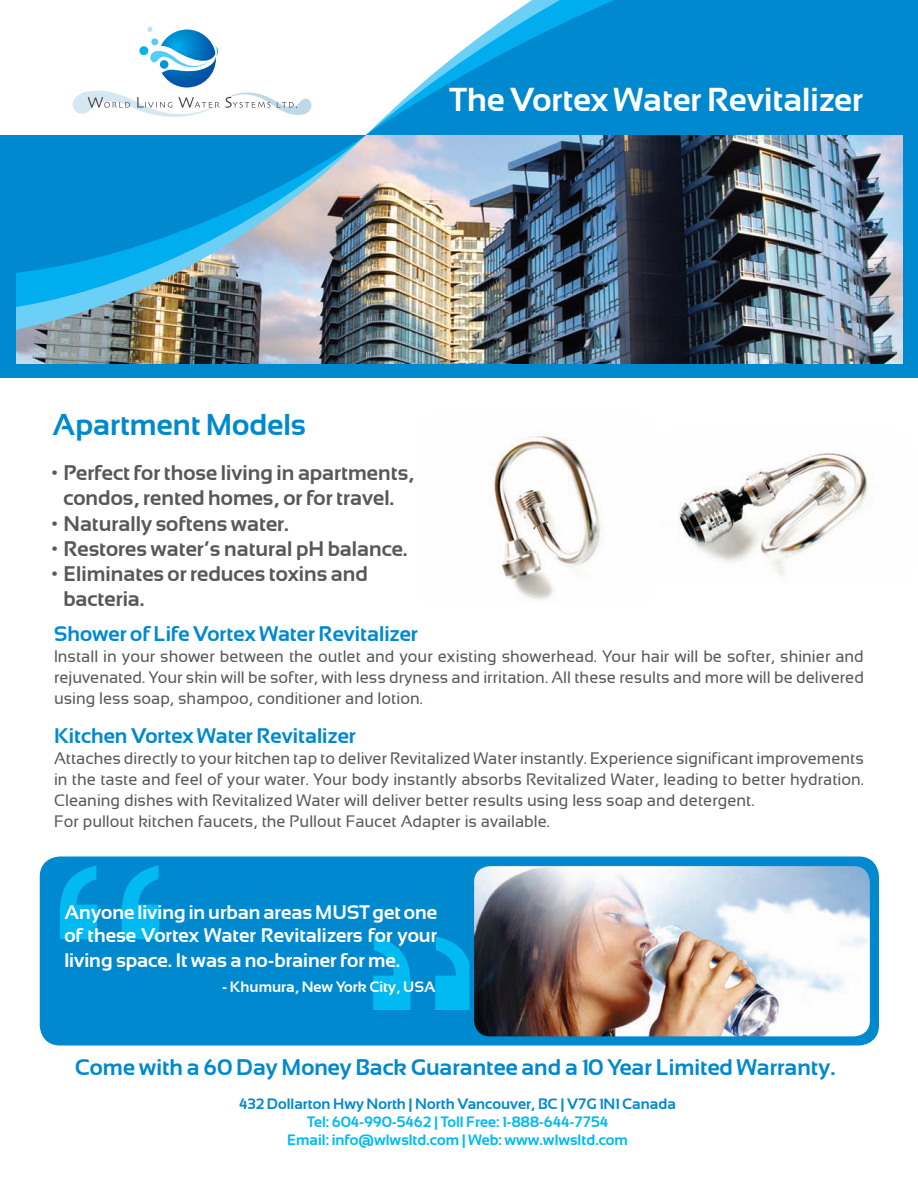
<style>
.page{position:relative;width:918px;height:1188px;background:#fff}
.page>*{position:absolute;margin:0;border:0;box-sizing:border-box;transform-origin:0 0}
.t1{font:700 33px "Sansation";color:#fff}
.t2{font:700 30px "Sansation";color:#0089cf}
.t3{font:700 22.5px "Sansation";color:#0089cf}
.t4{font:700 21px/25.2px "Sansation";color:#57585a;text-align:center}
.t5{font:700 21px "Sansation";color:#0089cf}
.t6{font:700 19.5px/23.4px "Sansation";color:#fff}
.t7{font:16.5px/21px "Sansation";color:#57585a;text-align:justify}
.t8{font:700 15px "Sansation";color:#00baf1}
.t9{font:700 15px "Sansation";color:#0089cf}
.t10{font:700 15px "Sansation";color:#fff}
</style>
<div class="page">
<img style="left:16px;top:135px;width:888px;height:229px">
<div style="left:42px;top:859px;width:835px;height:184px;background:#0089cf;border-radius:18px"></div>
<div style="left:40px;top:856px;width:839px;height:190px;border:4px solid #0089cf;border-radius:18px"></div>
<svg style="left:73px;top:27px;width:238px;height:90px"></svg>
<div style="left:139px;top:46px;width:9px;height:9px;background:#00b3ef;border-radius:50%"></div>
<svg style="left:60px;top:866px;width:99px;height:73px"></svg>
<svg style="left:373px;top:937px;width:96px;height:73px"></svg>
<img style="left:475px;top:864px;width:397px;height:175px">
<div style="left:469px;top:862px;width:405px;height:179px;border:5px solid #0089cf;border-radius:18px"></div>
<svg style="left:366px;top:0;width:552px;height:135px;background:#279dd8"></svg>
<img style="left:16px;top:311px;width:350px;height:25px">
<img style="left:16px;top:280px;width:350px;height:31px">
<svg style="left:0;top:135px;width:366px;height:145px;background:#3098cb"></svg>
<div style="left:0;top:137px;width:16px;height:239px;background:#0089cf"></div>
<div style="left:0;top:364px;width:918px;height:14px;background:#0089cf"></div>
<div style="left:904px;top:119px;width:14px;height:257px;background:#0089cf"></div>
<img style="left:678px;top:452px;width:190px;height:125px">
<img style="left:493px;top:436px;width:109px;height:164px">
<p class="t1" style="left:450px;top:81px;width:415px">The Vortex Water Revitalizer</p>
<p class="t2" style="left:52px;top:408px;width:255px">Apartment Models</p>
<p class="t4" style="left:51px;top:460px;width:365px">• Perfect for those living in apartments, condos, rented homes, or for travel.</p>
<p class="t4" style="left:51px;top:511px;width:239px">• Naturally softens water.</p>
<p class="t4" style="left:51px;top:536px;width:358px">• Restores water’s natural pH balance.</p>
<p class="t4" style="left:63px;top:561px;width:306px;text-align:left;text-indent:-12px">• Eliminates or reduces toxins and bacteria.</p>
<p class="t5" style="left:54px;top:622px;width:365px">Shower of Life Vortex Water Revitalizer</p>
<p class="t7" style="left:54px;top:646px;width:811px">Install in your shower between the outlet and your existing showerhead. Your hair will be softer, shinier and rejuvenated. Your skin will be softer, with less dryness and irritation. All these results and more will be delivered using less soap, shampoo, conditioner and lotion.</p>
<p class="t5" style="left:54px;top:724px;width:303px">Kitchen Vortex Water Revitalizer</p>
<p class="t7" style="left:54px;top:748px;width:812px">Attaches directly to your kitchen tap to deliver Revitalized Water instantly. Experience significant improvements in the taste and feel of your water. Your body instantly absorbs Revitalized Water, leading to better hydration.<br>Cleaning dishes with Revitalized Water will deliver better results using less soap and detergent.</p>
<p class="t7" style="left:54px;top:811px;width:497px">For pullout kitchen faucets, the Pullout Faucet Adapter is available.</p>
<p class="t6" style="left:64px;top:900px;width:374px">Anyone living in urban areas MUST get one of these Vortex Water Revitalizers for your</p>
<p class="t6" style="left:64px;top:949px;width:338px">living space. It was a no-brainer for me.</p>
<p class="t10" style="left:222px;top:979px;width:215px">- Khumura, New York City, USA</p>
<p class="t3" style="left:75px;top:1055px;width:762px">Come with a 60 Day Money Back Guarantee and a 10 Year Limited Warranty.</p>
<p class="t9" style="left:239px;top:1096px;width:438px">432 Dollarton Hwy North | North Vancouver, BC | V7G 1N1 Canada</p>
<p class="t8" style="left:307px;top:1114px;width:302px">Tel: 604-990-5462 | Toll Free: 1-888-644-7754</p>
<p class="t8" style="left:287px;top:1132px;width:342px">Email: info@wlwsltd.com | Web: www.wlwsltd.com</p>
</div>
